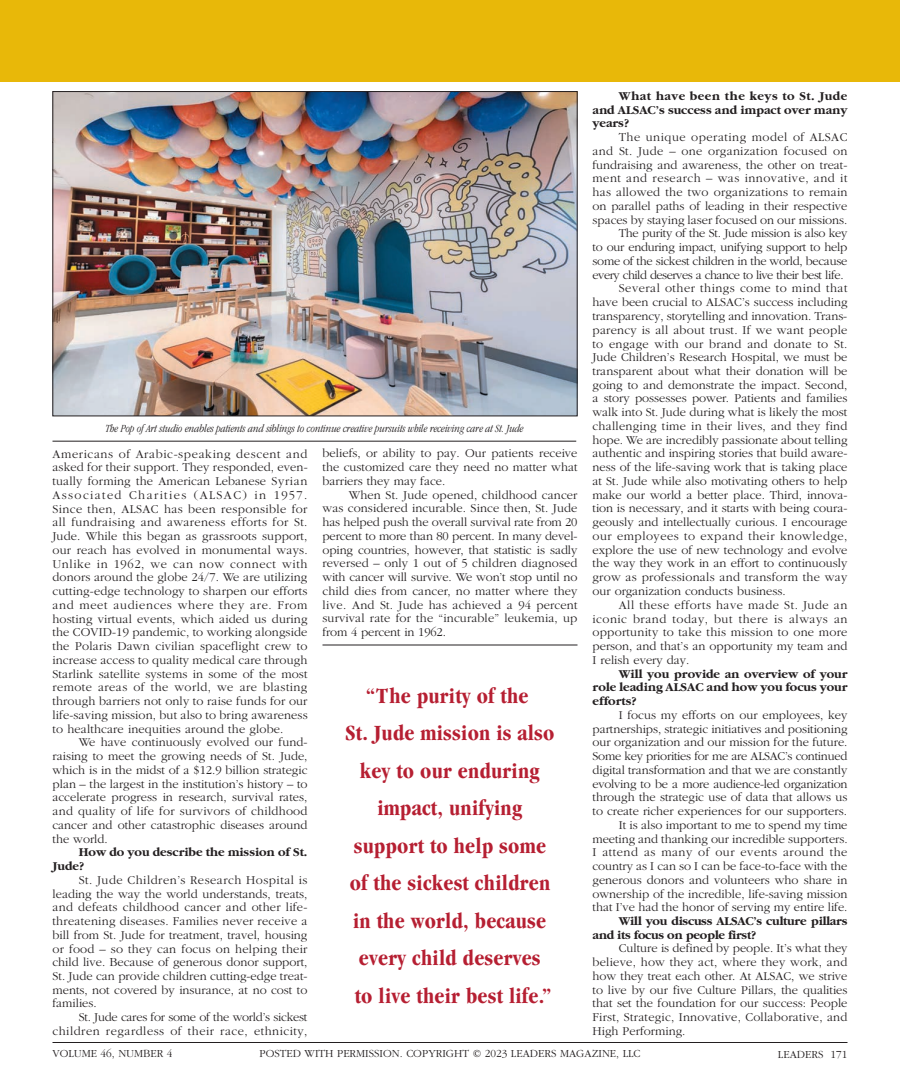
<style>
.page{position:relative;width:900px;height:1080px;background:#fff}
.page>*{position:absolute;margin:0;border:0;box-sizing:border-box;transform-origin:0 0}
.t1{font:700 condensed 22.5px/37.5px "Garamond";letter-spacing:.01em;color:#b61f32;text-align:center}
.t2{font:300 12.5px/13.8px "Garamond";color:#231f20;text-align:justify}
.t3{font:300 12.5px/13.8px "Garamond";letter-spacing:.04em;color:#231f20;text-align:right}
.t4{font:300 12.5px "Garamond";letter-spacing:.02em;color:#231f20}
.t5{font:700 12.5px/13.8px "Garamond";color:#231f20;text-align:justify}
.t6{font:300 12.5px "Garamond";letter-spacing:-.02em;color:#231f20}
.t7{font:700 12.5px/13.8px "Garamond";letter-spacing:-.02em;color:#231f20}
.t8{font:300 12.5px "Garamond";letter-spacing:-.04em;color:#231f20}
.t9{font:300 12.5px "Garamond";letter-spacing:.025em;color:#231f20}
.t10{font:italic 300 condensed 11.25px "Garamond";color:#231f20}
.t11{font:300 11.25px "Garamond";color:#231f20}
</style>
<div class="page">
<div style="left:0;top:0;width:900px;height:81px;background:#e8b809"></div>
<hr style="left:322px;top:645px;width:256px;height:1px;background:#231f20">
<img style="left:54px;top:93px;width:522px;height:321px">
<hr style="left:52px;top:441px;width:524px;height:1px;background:#231f20">
<hr style="left:52px;top:1042px;width:796px;height:1px;background:#231f20">
<p class="t10" style="left:106px;top:423px;width:419px">The Pop of Art studio enables patients and siblings to continue creative pursuits while receiving care at St. Jude</p>
<p class="t2" style="left:52px;top:447px;width:257px">Americans of Arabic-speaking descent and asked for their support. They responded, even&shy;tually forming the American Lebanese Syrian Associated Charities (ALSAC) in 1957.<br>Since then, ALSAC has been responsible for all fundraising and awareness efforts for St.<br>Jude. While this began as grassroots support, our reach has evolved in monumental ways.<br>Unlike in 1962, we can now connect with donors around the globe 24/7. We are utilizing cutting-edge technology to sharpen our efforts and meet audiences where they are. From hosting virtual events, which aided us during the COVID-19 pandemic, to working alongside the Polaris Dawn civilian spaceflight crew to increase access to quality medical care through Starlink satellite systems in some of the most remote areas of the world, we are blasting through barriers not only to raise funds for our life-saving mission, but also to bring awareness to healthcare inequities around the globe.</p>
<p class="t2" style="left:52px;top:736px;width:257px;text-indent:26px">We have continuously evolved our fund&shy;raising to meet the growing needs of St. Jude, which is in the midst of a $12.9 billion strategic plan – the largest in the institution’s history – to accelerate progress in research, survival rates, and quality of life for survivors of childhood cancer and other catastrophic diseases around the world.</p>
<p class="t5" style="left:52px;top:846px;width:256px;text-indent:26px">How do you describe the mission of St.<br>Jude?</p>
<p class="t2" style="left:52px;top:873px;width:257px;text-indent:26px">St. Jude Children’s Research Hospital is leading the way the world understands, treats, and defeats childhood cancer and other life&shy;threatening diseases. Families never receive a bill from St. Jude for treatment, travel, housing or food – so they can focus on helping their child live. Because of generous donor support, St. Jude can provide children cutting-edge treat&shy;ments, not covered by insurance, at no cost to families.</p>
<p class="t3" style="left:52px;top:1011px;width:257px">St. Jude cares for some of the world’s sickest children regardless of their race, ethnicity,</p>
<p class="t2" style="left:322px;top:447px;width:257px">beliefs, or ability to pay. Our patients receive the customized care they need no matter what barriers they may face.</p>
<p class="t2" style="left:322px;top:488px;width:257px;text-indent:26px">When St. Jude opened, childhood cancer was considered incurable. Since then, St. Jude has helped push the overall survival rate from 20 percent to more than 80 percent. In many devel&shy;oping countries, however, that statistic is sadly reversed – only 1 out of 5 children diagnosed with cancer will survive. We won’t stop until no child dies from cancer, no matter where they live. And St. Jude has achieved a 94 percent survival rate for the “incurable” leukemia, up from 4 percent in 1962.</p>
<h1 class="t1" style="left:346px;top:677px;width:210px">“The purity of the<br>St. Jude mission is also key to our enduring impact, unifying support to help some of the sickest children in the world, because every child deserves<br>to live their best life.”</h1>
<p class="t5" style="left:593px;top:89px;width:256px;text-indent:26px">What have been the keys to St. Jude and ALSAC’s success and impact over many years?</p>
<p class="t3" style="left:619px;top:131px;width:230px">The unique operating model of ALSAC</p>
<p class="t9" style="left:593px;top:144px;width:257px">and St. Jude – one organization focused on</p>
<p class="t2" style="left:593px;top:158px;width:256px">fundraising and awareness, the other on treat-</p>
<p class="t3" style="left:593px;top:172px;width:257px">ment and research – was innovative, and it</p>
<p class="t4" style="left:593px;top:186px;width:257px">has allowed the two organizations to remain</p>
<p class="t2" style="left:593px;top:199px;width:256px">on parallel paths of leading in their respective</p>
<p class="t2" style="left:593px;top:213px;width:256px">spaces by staying laser focused on our missions.</p>
<p class="t6" style="left:619px;top:227px;width:230px">The purity of the St. Jude mission is also key</p>
<p class="t6" style="left:593px;top:241px;width:256px">to our enduring impact, unifying support to help</p>
<p class="t6" style="left:593px;top:254px;width:256px">some of the sickest children in the world, because</p>
<p class="t8" style="left:593px;top:268px;width:253px">every child deserves a chance to live their best life.</p>
<p class="t3" style="left:619px;top:282px;width:230px">Several other things come to mind that</p>
<p class="t2" style="left:593px;top:296px;width:256px">have been crucial to ALSAC’s success including</p>
<p class="t2" style="left:593px;top:309px;width:256px">transparency, storytelling and innovation. Trans-</p>
<p class="t4" style="left:593px;top:323px;width:256px">parency is all about trust. If we want people</p>
<p class="t4" style="left:593px;top:337px;width:256px">to engage with our brand and donate to St.</p>
<p class="t2" style="left:593px;top:351px;width:256px">Jude Children’s Research Hospital, we must be</p>
<p class="t2" style="left:593px;top:364px;width:257px">transparent about what their donation will be</p>
<p class="t2" style="left:593px;top:378px;width:256px">going to and demonstrate the impact. Second,</p>
<p class="t2" style="left:593px;top:392px;width:257px">a story possesses power. Patients and families</p>
<p class="t2" style="left:593px;top:406px;width:256px">walk into St. Jude during what is likely the most</p>
<p class="t4" style="left:593px;top:419px;width:256px">challenging time in their lives, and they find</p>
<p class="t2" style="left:593px;top:433px;width:256px">hope. We are incredibly passionate about telling</p>
<p class="t2" style="left:593px;top:447px;width:256px">authentic and inspiring stories that build aware-</p>
<p class="t2" style="left:593px;top:461px;width:256px">ness of the life-saving work that is taking place</p>
<p class="t2" style="left:593px;top:474px;width:257px">at St. Jude while also motivating others to help</p>
<p class="t2" style="left:593px;top:488px;width:257px">make our world a better place. Third, innova-</p>
<p class="t2" style="left:593px;top:502px;width:256px">tion is necessary, and it starts with being coura-</p>
<p class="t2" style="left:593px;top:516px;width:256px">geously and intellectually curious. I encourage</p>
<p class="t3" style="left:593px;top:529px;width:257px">our employees to expand their knowledge,</p>
<p class="t2" style="left:593px;top:543px;width:256px">explore the use of new technology and evolve</p>
<p class="t2" style="left:593px;top:557px;width:256px">the way they work in an effort to continuously</p>
<p class="t4" style="left:593px;top:571px;width:256px">grow as professionals and transform the way</p>
<p class="t2" style="left:593px;top:584px;width:195px">our organization conducts business.</p>
<p class="t3" style="left:619px;top:598px;width:230px">All these efforts have made St. Jude an</p>
<p class="t3" style="left:593px;top:612px;width:256px">iconic brand today, but there is always an</p>
<p class="t4" style="left:593px;top:626px;width:257px">opportunity to take this mission to one more</p>
<p class="t2" style="left:593px;top:639px;width:257px">person, and that’s an opportunity my team and</p>
<p class="t2" style="left:593px;top:653px;width:98px">I relish every day.</p>
<p class="t5" style="left:593px;top:667px;width:256px;text-indent:26px">Will you provide an overview of your role leading ALSAC and how you focus your efforts?</p>
<p class="t2" style="left:593px;top:708px;width:257px;text-align:right">I focus my efforts on our employees, key partnerships, strategic initiatives and positioning our organization and our mission for the future.<br>Some key priorities for me are ALSAC’s continued digital transformation and that we are constantly evolving to be a more audience-led organization through the strategic use of data that allows us to create richer experiences for our supporters.<br>It is also important to me to spend my time meeting and thanking our incredible supporters.<br>I attend as many of our events around the country as I can so I can be face-to-face with the generous donors and volunteers who share in ownership of the incredible, life-saving mission that I’ve had the honor of serving my entire life.</p>
<p class="t7" style="left:593px;top:914px;width:256px;text-indent:26px">Will you discuss ALSAC’s culture pillars and its focus on people first?</p>
<p class="t2" style="left:593px;top:942px;width:257px;text-indent:26px">Culture is defined by people. It’s what they believe, how they act, where they work, and how they treat each other. At ALSAC, we strive to live by our five Culture Pillars, the qualities that set the foundation for our success: People First, Strategic, Innovative, Collaborative, and High Performing.</p>
<p class="t11" style="left:52px;top:1048px;width:121px">VOLUME 46, NUMBER 4</p>
<p class="t11" style="left:259px;top:1048px;width:383px">POSTED WITH PERMISSION. COPYRIGHT © 2023 LEADERS MAGAZINE, LLC</p>
<p class="t11" style="left:778px;top:1048px;width:71px">LEADERS 171</p>
</div>
